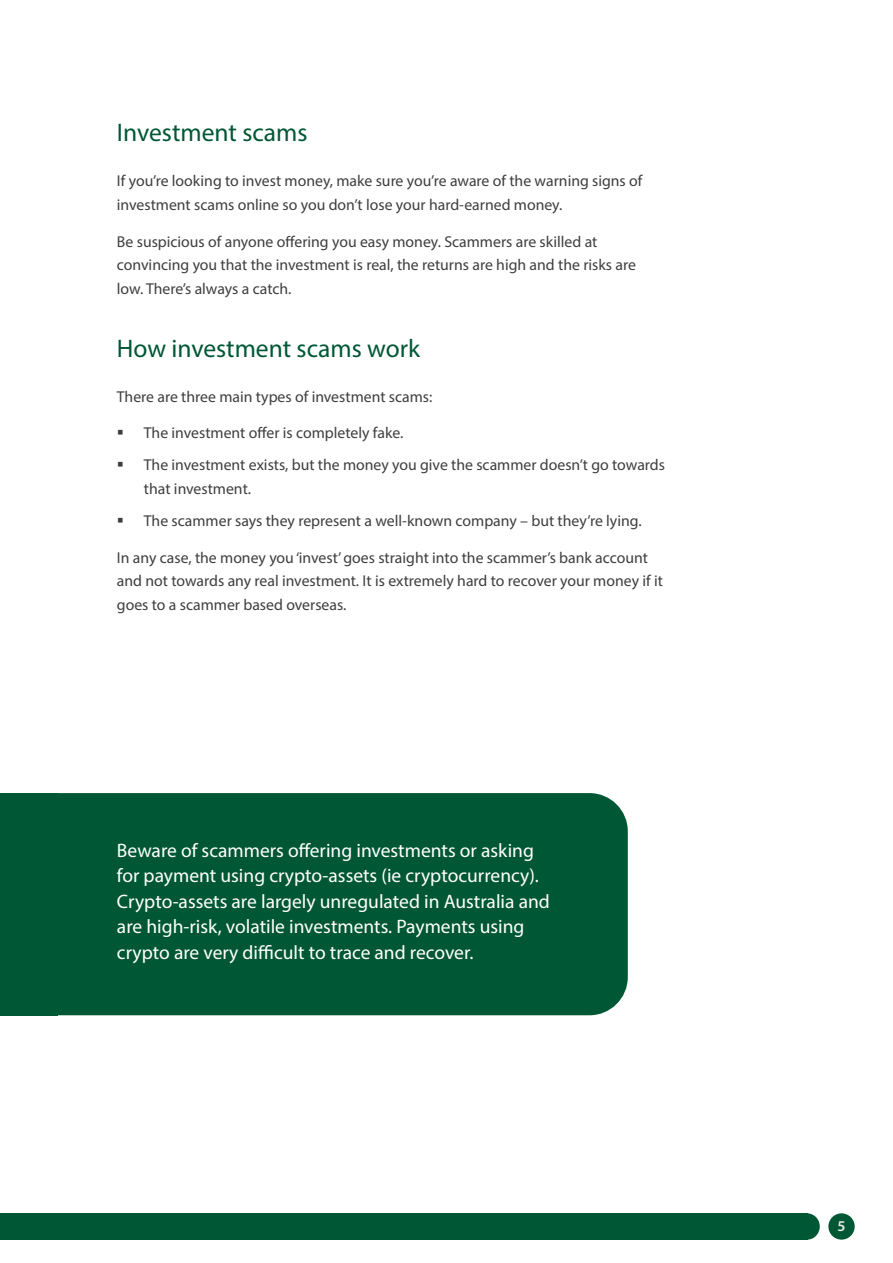
<style>
.page{position:relative;width:893px;height:1263px;background:#fff}
.page>*{position:absolute;margin:0;border:0;box-sizing:border-box;transform-origin:0 0}
.Headings{font:25.5px "Myriad Pro";color:#005735}
.t1{font:19.5px/25.5px "Myriad Pro";color:#fff}
.t2{font:15.75px/23.7px "Myriad Pro";color:#3e3e3f}
.t3{font:600 15px "Myriad Pro";color:#ebebec}
</style>
<div class="page">
<div style="left:0;top:1213px;width:807px;height:26px;background:#005735"></div>
<div style="left:794px;top:1213px;width:26px;height:26px;background:#005735;border-radius:50%"></div>
<div style="left:828px;top:1213px;width:27px;height:26px;background:#005735;border-radius:50%"></div>
<div style="left:13px;top:793px;width:615px;height:222px;background:#005735;border-radius:38px"></div>
<div style="left:0;top:793px;width:58px;height:222px;background:#005735"></div>
<p class="Headings" style="left:117px;top:117px;width:192px">Investment scams</p>
<p class="t2" style="left:117px;top:169px;width:527px">If you’re looking to invest money, make sure you’re aware of the warning signs of investment scams online so you don’t lose your hard-earned money.</p>
<p class="t2" style="left:117px;top:229px;width:520px">Be suspicious of anyone offering you easy money. Scammers are skilled at convincing you that the investment is real, the returns are high and the risks are low. There’s always a catch.</p>
<p class="Headings" style="left:117px;top:332px;width:305px">How investment scams work</p>
<p class="t2" style="left:117px;top:384px;width:317px">There are three main types of investment scams:</p>
<p class="t2" style="left:144px;top:421px;width:261px">The investment offer is completely fake.</p>
<p class="t2" style="left:144px;top:453px;width:523px">The investment exists, but the money you give the scammer doesn’t go towards that investment.</p>
<p class="t2" style="left:144px;top:509px;width:499px">The scammer says they represent a well-known company – but they’re lying.</p>
<p class="t2" style="left:117px;top:545px;width:547px">In any case, the money you ‘invest’ goes straight into the scammer’s bank account and not towards any real investment. It is extremely hard to recover your money if it goes to a scammer based overseas.</p>
<p class="t1" style="left:117px;top:837px;width:434px">Beware of scammers offering investments or asking for payment using crypto-assets (ie cryptocurrency).<br>Crypto-assets are largely unregulated in Australia and are high-risk, volatile investments. Payments using crypto are very difficult to trace and recover.</p>
<p class="t3" style="left:837px;top:1216px;width:10px">5</p>
</div>
